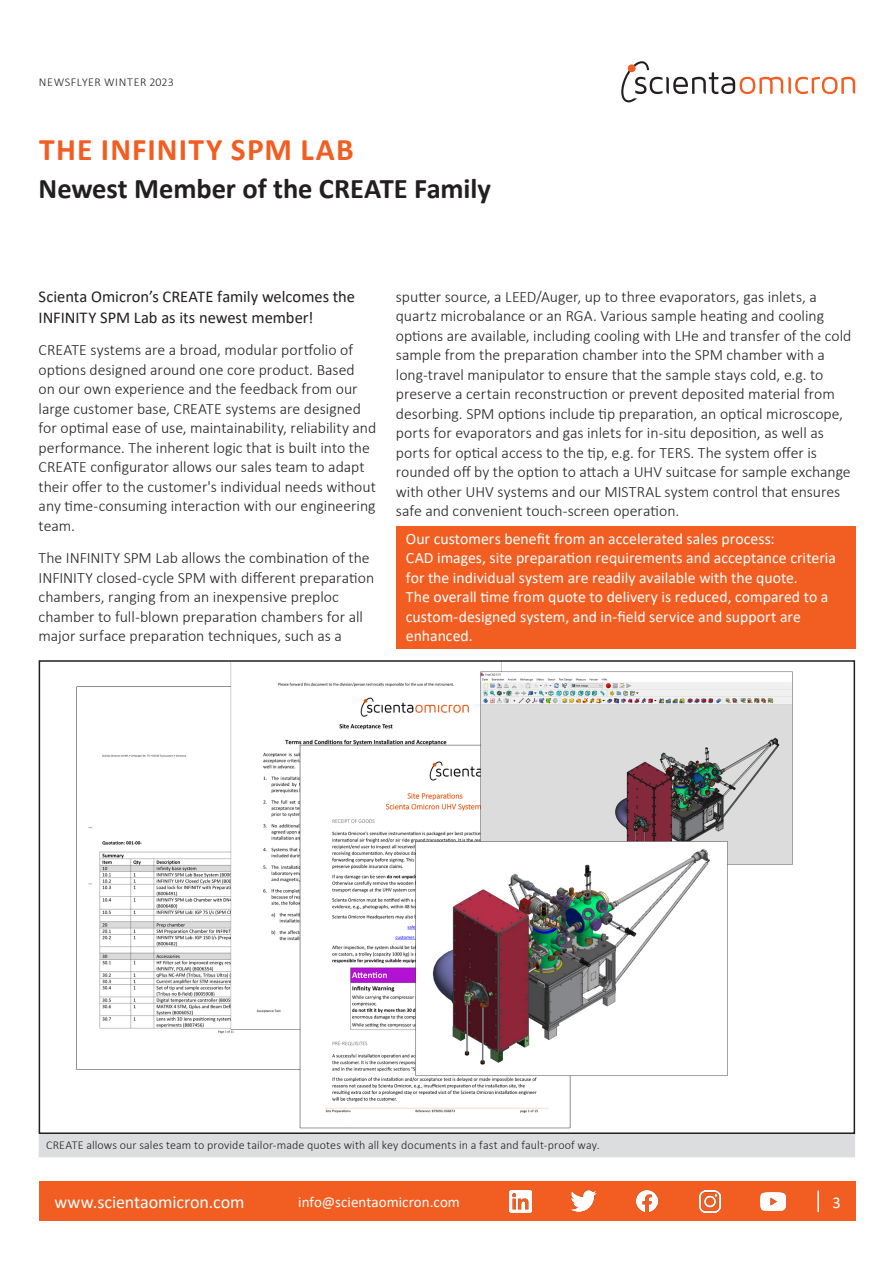
<style>
.page{position:relative;width:893px;height:1263px;background:#fff}
.page>*{position:absolute;margin:0;border:0;box-sizing:border-box;transform-origin:0 0}
.Headline1B{font:700 31.5px "Calibri";letter-spacing:.035em;color:#f25d21}
.Headline1B-2{font:700 28.5px "Calibri";letter-spacing:-.005em;color:#231f20}
.t1{font:18px "Calibri";letter-spacing:-.005em;color:#fff}
.Body_Text{font:16.5px/21px "Calibri";color:#231f20}
.Body_Text-2{font:16.5px "Calibri";color:#fff}
.Body_Text-3{font:300 15.75px/19.5px "Calibri";color:#231f20}
.Body_Text-4{font:15.75px/19.5px "Calibri";color:#fff}
.t2{font:15px "Calibri";letter-spacing:.005em;color:#fff}
.Picture_Caption{font:300 12px "Calibri";letter-spacing:.01em;color:#231f20}
.Picture_Caption-2{font:300 12px "Calibri";letter-spacing:.045em;color:#231f20}
</style>
<div class="page">
<div style="left:39px;top:1129px;width:816px;height:28px;background:#dcdddf"></div>
<div style="left:39px;top:661px;width:815px;height:472px;background:#fff"></div>
<img style="left:76px;top:663px;width:717px;height:466px">
<div style="left:397px;top:526px;width:459px;height:122px;background:#f25d21"></div>
<div style="left:39px;top:1182px;width:816px;height:39px;background:#f25d21"></div>
<hr style="left:817px;top:1190px;width:2px;height:22px;background:#fff">
<svg style="left:621px;top:61px;width:234px;height:41px"></svg>
<img style="left:636px;top:1191px;width:21px;height:21px">
<img style="left:699px;top:1190px;width:22px;height:22px">
<img style="left:510px;top:1191px;width:21px;height:21px">
<img style="left:571px;top:1191px;width:25px;height:21px">
<img style="left:760px;top:1192px;width:26px;height:18px">
<p class="Picture_Caption-2" style="left:39px;top:74px;width:136px">NEWSFLYER WINTER 2023</p>
<p class="Headline1B" style="left:39px;top:127px;width:316px">THE INFINITY SPM LAB</p>
<p class="Headline1B-2" style="left:39px;top:169px;width:454px">Newest Member of the CREATE Family</p>
<p class="Body_Text" style="left:39px;top:286px;width:318px">Scienta Omicron’s CREATE family welcomes the<br>INFINITY SPM Lab as its newest member!</p>
<p class="Body_Text-3" style="left:39px;top:340px;width:339px">CREATE systems are a broad, modular portfolio of options designed around one core product. Based<br>on our own experience and the feedback from our large customer base, CREATE systems are designed for optimal ease of use, maintainability, reliability and performance. The inherent logic that is built into the CREATE configurator allows our sales team to adapt their offer to the customer's individual needs without any time-consuming interaction with our engineering team.</p>
<p class="Body_Text-3" style="left:39px;top:548px;width:337px">The INFINITY SPM Lab allows the combination of the INFINITY closed-cycle SPM with different preparation chambers, ranging from an inexpensive preploc chamber to full-blown preparation chambers for all major surface preparation techniques, such as a</p>
<p class="Body_Text-3" style="left:396px;top:286px;width:457px">sputter source, a LEED/Auger, up to three evaporators, gas inlets, a quartz microbalance or an RGA. Various sample heating and cooling options are available, including cooling with LHe and transfer of the cold sample from the preparation chamber into the SPM chamber with a long-travel manipulator to ensure that the sample stays cold, e.g. to preserve a certain reconstruction or prevent deposited material from desorbing. SPM options include tip preparation, an optical microscope, ports for evaporators and gas inlets for in-situ deposition, as well as ports for optical access to the tip, e.g. for TERS. The system offer is rounded off by the option to attach a UHV suitcase for sample exchange with other UHV systems and our MISTRAL system control that ensures safe and convenient touch-screen operation.</p>
<p class="Body_Text-4" style="left:406px;top:528px;width:432px">Our customers benefit from an accelerated sales process:<br>CAD images, site preparation requirements and acceptance criteria for the individual system are readily available with the quote.<br>The overall time from quote to delivery is reduced, compared to a custom-designed system, and in-field service and support are enhanced.</p>
<p class="Picture_Caption" style="left:46px;top:1137px;width:555px">CREATE allows our sales team to provide tailor-made quotes with all key documents in a fast and fault-proof way.</p>
<p class="t1" style="left:54px;top:1189px;width:192px">www.scientaomicron.com</p>
<p class="t2" style="left:298px;top:1191px;width:163px">info@scientaomicron.com</p>
<p class="Body_Text-2" style="left:833px;top:1190px;width:10px">3</p>
</div>
